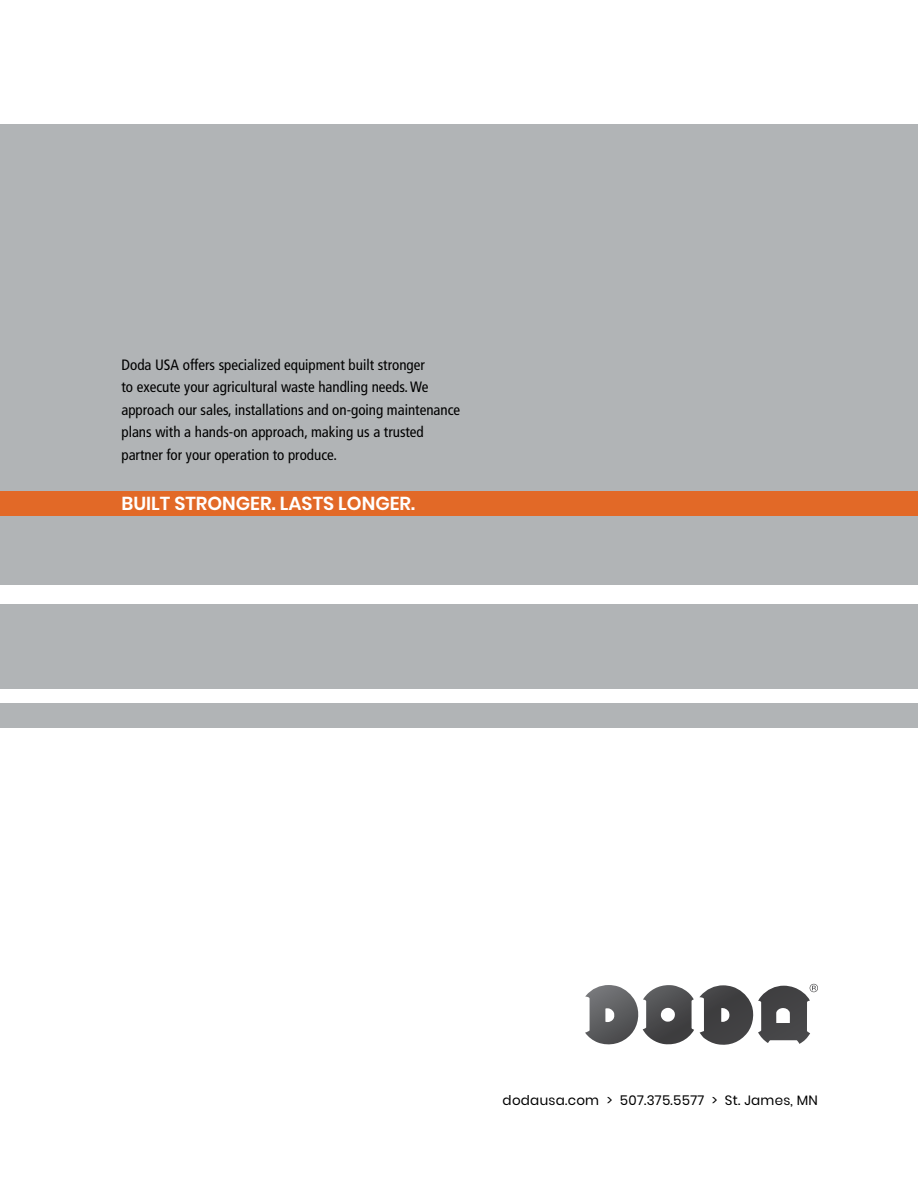
<style>
.page{position:relative;width:918px;height:1188px;background:#fff}
.page>*{position:absolute;margin:0;border:0;box-sizing:border-box;transform-origin:0 0}
.t1{font:600 18.75px "Poppins";color:#fff}
.t2{font:condensed 15px/22.5px "Frutiger";color:#000}
.t3{font:13.5px "Poppins";letter-spacing:.02em;color:#000}
</style>
<div class="page">
<div style="left:0;top:124px;width:918px;height:460px;background:#b1b4b6"></div>
<div style="left:0;top:492px;width:918px;height:24px;background:#e26927"></div>
<div style="left:0;top:604px;width:918px;height:84px;background:#b1b4b6"></div>
<div style="left:0;top:703px;width:918px;height:25px;background:#b1b4b6"></div>
<svg style="left:585px;top:984px;width:233px;height:61px"></svg>
<p class="t2" style="left:122px;top:353px;width:340px">Doda USA offers specialized equipment built stronger<br>to execute your agricultural waste handling needs. We approach our sales, installations and on-going maintenance plans with a hands-on approach, making us a trusted partner for your operation to produce.</p>
<p class="t1" style="left:122px;top:493px;width:295px">BUILT STRONGER. LASTS LONGER.</p>
<p class="t3" style="left:503px;top:1092px;width:317px">dodausa.com &gt; 507.375.5577 &gt; St. James, MN</p>
</div>
